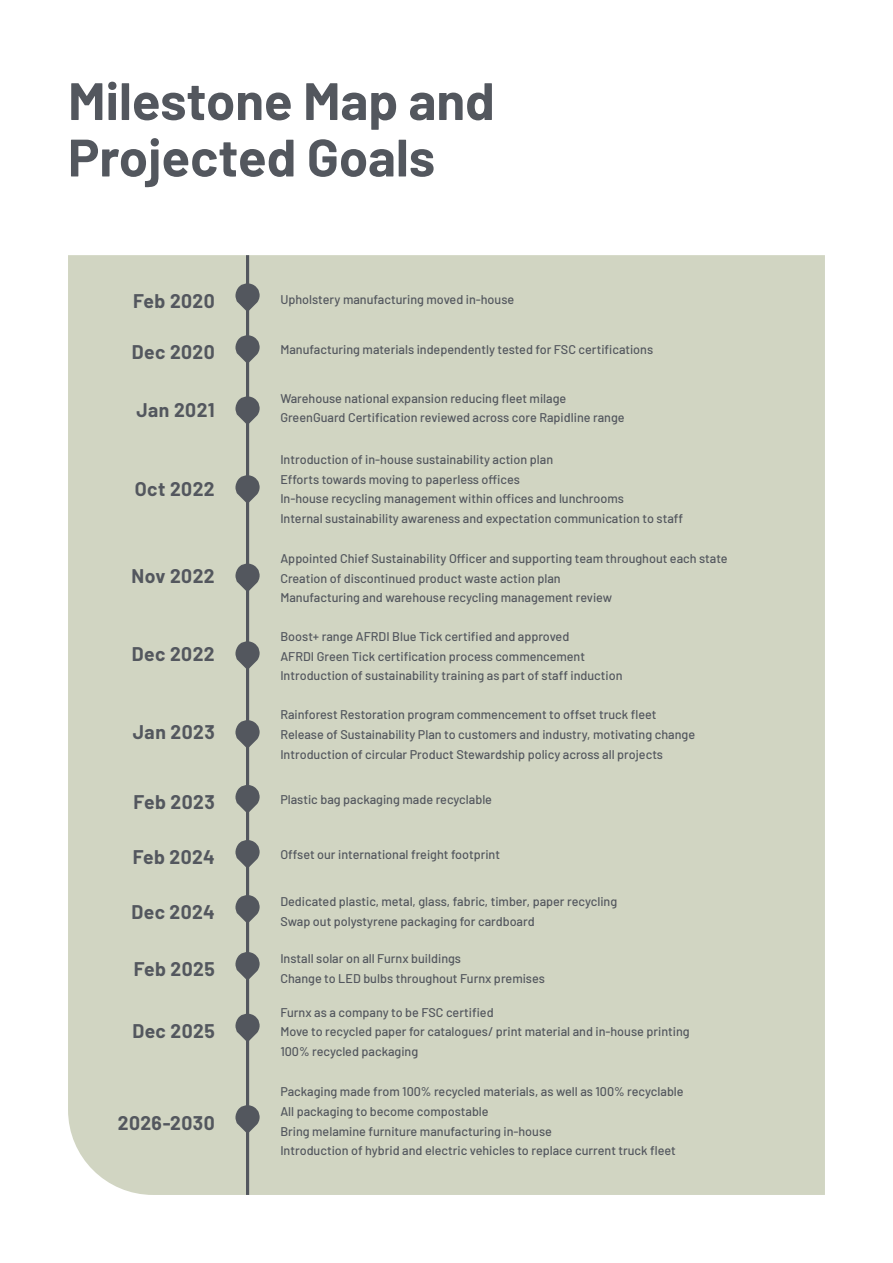
<style>
.page{position:relative;width:893px;height:1263px;background:#fff}
.page>*{position:absolute;margin:0;border:0;box-sizing:border-box;transform-origin:0 0}
.t1{font:700 52.5px/56.4px "Barlow";color:#53575e}
.t2{font:700 19.35px "Barlow";letter-spacing:.02em;color:#53575e}
.t3{font:500 12.6px/19.6px "Barlow";color:#53575e}
</style>
<div class="page">
<div style="left:68px;top:255px;width:757px;height:940px;background:#d1d5c2"></div>
<svg style="left:233px;top:281px;width:29px;height:31px"></svg>
<svg style="left:233px;top:782px;width:29px;height:32px"></svg>
<svg style="left:233px;top:837px;width:29px;height:32px"></svg>
<svg style="left:233px;top:893px;width:29px;height:31px"></svg>
<svg style="left:233px;top:949px;width:29px;height:32px"></svg>
<svg style="left:233px;top:1011px;width:29px;height:31px"></svg>
<svg style="left:233px;top:1103px;width:29px;height:31px"></svg>
<svg style="left:233px;top:333px;width:29px;height:31px"></svg>
<svg style="left:233px;top:394px;width:29px;height:31px"></svg>
<svg style="left:233px;top:473px;width:29px;height:31px"></svg>
<svg style="left:233px;top:561px;width:29px;height:31px"></svg>
<svg style="left:233px;top:639px;width:29px;height:31px"></svg>
<svg style="left:233px;top:718px;width:29px;height:31px"></svg>
<hr style="left:246px;top:255px;width:3px;height:940px;background:#53575e">
<h1 class="t1" style="left:68px;top:69px;width:428px">Milestone Map and<br>Projected Goals</h1>
<h2 class="t2" style="left:133px;top:286px;width:83px">Feb 2020</h2>
<p class="t3" style="left:280px;top:289px;width:235px">Upholstery manufacturing moved in-house</p>
<h2 class="t2" style="left:132px;top:337px;width:84px">Dec 2020</h2>
<p class="t3" style="left:280px;top:339px;width:374px">Manufacturing materials independently tested for FSC certifications</p>
<h2 class="t2" style="left:137px;top:396px;width:80px">Jan 2021</h2>
<p class="t3" style="left:280px;top:387px;width:346px">Warehouse national expansion reducing fleet milage<br>GreenGuard Certification reviewed across core Rapidline range</p>
<h2 class="t2" style="left:135px;top:475px;width:81px">Oct 2022</h2>
<h2 class="t2" style="left:131px;top:561px;width:85px">Nov 2022</h2>
<h2 class="t2" style="left:132px;top:639px;width:84px">Dec 2022</h2>
<h2 class="t2" style="left:133px;top:718px;width:83px">Jan 2023</h2>
<p class="t3" style="left:280px;top:449px;width:404px">Introduction of in-house sustainability action plan<br>Efforts towards moving to paperless offices<br>In-house recycling management within offices and lunchrooms<br>Internal sustainability awareness and expectation communication to staff</p>
<p class="t3" style="left:280px;top:548px;width:449px">Appointed Chief Sustainability Officer and supporting team throughout each state<br>Creation of discontinued product waste action plan<br>Manufacturing and warehouse recycling management review</p>
<p class="t3" style="left:280px;top:626px;width:344px">Boost+ range AFRDI Blue Tick certified and approved<br>AFRDI Green Tick certification process commencement<br>Introduction of sustainability training as part of staff induction</p>
<p class="t3" style="left:280px;top:704px;width:416px">Rainforest Restoration program commencement to offset truck fleet<br>Release of Sustainability Plan to customers and industry, motivating change<br>Introduction of circular Product Stewardship policy across all projects</p>
<h2 class="t2" style="left:134px;top:788px;width:83px">Feb 2023</h2>
<p class="t3" style="left:280px;top:789px;width:213px">Plastic bag packaging made recyclable</p>
<h2 class="t2" style="left:133px;top:843px;width:84px">Feb 2024</h2>
<p class="t3" style="left:280px;top:844px;width:221px">Offset our international freight footprint</p>
<p class="t3" style="left:280px;top:891px;width:338px">Dedicated plastic, metal, glass, fabric, timber, paper recycling<br>Swap out polystyrene packaging for cardboard</p>
<h2 class="t2" style="left:131px;top:898px;width:85px">Dec 2024</h2>
<h2 class="t2" style="left:134px;top:955px;width:83px">Feb 2025</h2>
<h2 class="t2" style="left:132px;top:1017px;width:84px">Dec 2025</h2>
<h2 class="t2" style="left:118px;top:1108px;width:98px">2026-2030</h2>
<p class="t3" style="left:280px;top:948px;width:266px">Install solar on all Furnx buildings<br>Change to LED bulbs throughout Furnx premises</p>
<p class="t3" style="left:280px;top:1001px;width:411px">Furnx as a company to be FSC certified<br>Move to recycled paper for catalogues/ print material and in-house printing<br>100% recycled packaging</p>
<p class="t3" style="left:280px;top:1081px;width:405px">Packaging made from 100% recycled materials, as well as 100% recyclable All packaging to become compostable<br>Bring melamine furniture manufacturing in-house<br>Introduction of hybrid and electric vehicles to replace current truck fleet</p>
</div>
